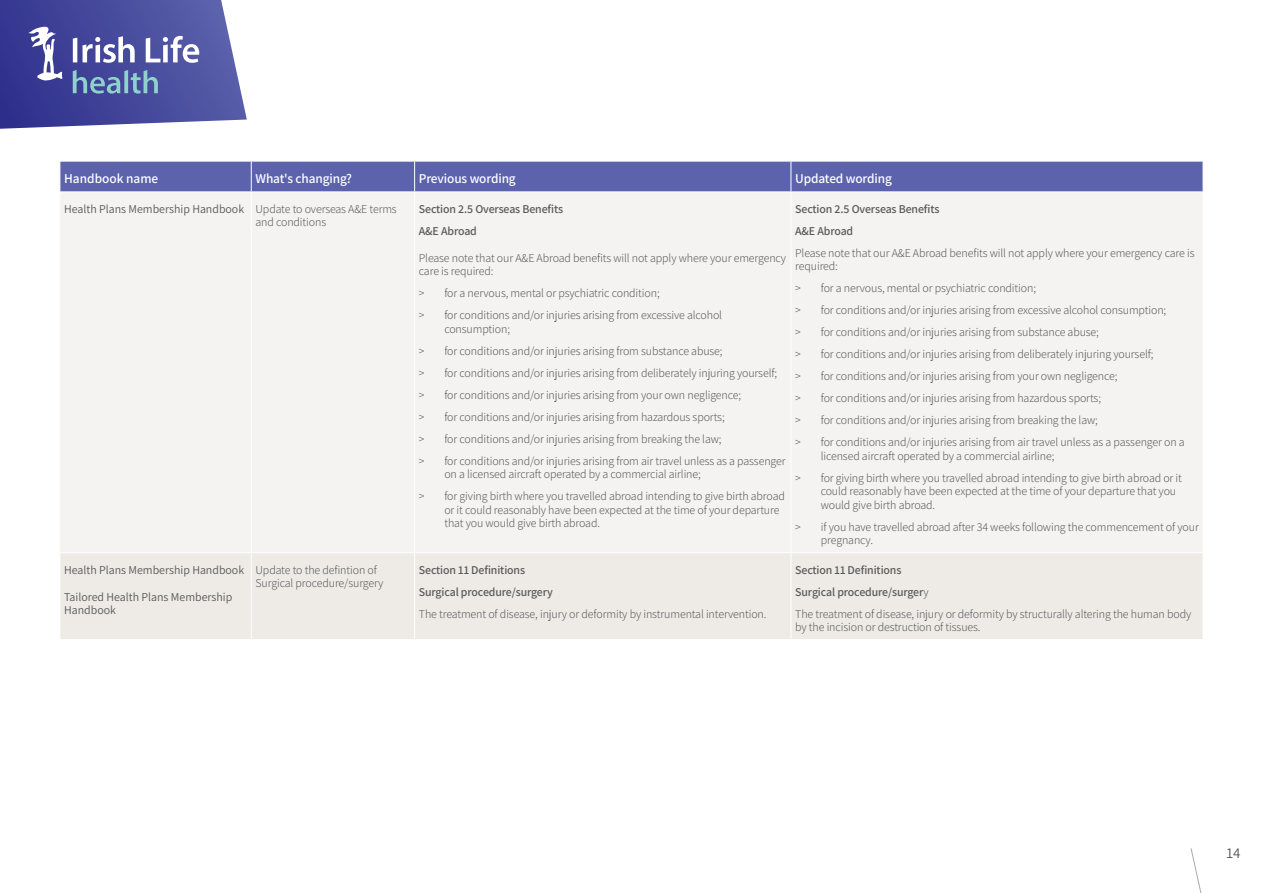
<style>
.page{position:relative;width:1263px;height:893px;background:#fff}
.page>*{position:absolute;margin:0;border:0;box-sizing:border-box;transform-origin:0 0}
.t1{font:15px "Assistant";color:#58595b}
.t2{font:600 13.5px "Assistant";letter-spacing:-.01em;color:#fff}
.t3{font:300 12px/22px "Assistant";letter-spacing:-.01em;color:#58595b}
.t4{font:600 12px/22px "Assistant";letter-spacing:-.01em;color:#58595b}
.t5{font:12px/13.5px "Assistant";color:#58595b}
.s1{font-weight:400}
.s2{font-weight:600}
</style>
<div class="page">
<div style="left:61px;top:162px;width:1142px;height:30px;background:#5c62ac"></div>
<div style="left:61px;top:193px;width:1141px;height:359px;background:#f5f3f1"></div>
<div style="left:61px;top:553px;width:1142px;height:86px;background:#eeebe7"></div>
<hr style="left:251px;top:192px;width:1px;height:360px;background:#fff">
<hr style="left:414px;top:192px;width:1px;height:360px;background:#fff">
<hr style="left:790px;top:192px;width:1px;height:360px;background:#fff">
<hr style="left:251px;top:553px;width:1px;height:86px;background:#fff">
<hr style="left:414px;top:553px;width:1px;height:86px;background:#fff">
<hr style="left:790px;top:553px;width:1px;height:86px;background:#fff">
<hr style="left:251px;top:161px;width:1px;height:31px;background:#fff">
<hr style="left:414px;top:161px;width:1px;height:31px;background:#fff">
<hr style="left:790px;top:161px;width:1px;height:31px;background:#fff">
<svg style="left:0;top:0;width:247px;height:129px;background:#6166aa"></svg>
<svg style="left:1190px;top:848px;width:12px;height:45px"></svg>
<p class="t2" style="left:64px;top:170px;width:96px">Handbook name</p>
<p class="t2" style="left:255px;top:170px;width:98px">What's changing?</p>
<p class="t2" style="left:419px;top:170px;width:98px">Previous wording</p>
<p class="t2" style="left:795px;top:170px;width:98px">Updated wording</p>
<p class="t3" style="left:255px;top:201px;width:143px;line-height:13.5px;text-indent:-191px"><span class="s1">Health Plans Membership Handbook</span> Update to overseas A&amp;E terms and conditions</p>
<p class="t4" style="left:419px;top:197px;width:146px">Section 2.5 Overseas Benefits<br>A&amp;E Abroad</p>
<p class="t3" style="left:419px;top:250px;width:369px;line-height:13.5px">Please note that our A&amp;E Abroad benefits will not apply where your emergency care is required:</p>
<p class="t3" style="left:419px;top:282px;width:305px">&gt; for a nervous, mental or psychiatric condition;<br>&gt; for conditions and/or injuries arising from excessive alcohol</p>
<p class="t3" style="left:419px;top:317px;width:368px;text-indent:26px">consumption;<br>&gt; for conditions and/or injuries arising from substance abuse;<br>&gt; for conditions and/or injuries arising from deliberately injuring yourself; &gt; for conditions and/or injuries arising from your own negligence;<br>&gt; for conditions and/or injuries arising from hazardous sports;<br>&gt; for conditions and/or injuries arising from breaking the law;<br>&gt; for conditions and/or injuries arising from air travel unless as a passenger</p>
<p class="t3" style="left:419px;top:463px;width:367px;text-indent:26px">on a licensed aircraft operated by a commercial airline;<br>&gt; for giving birth where you travelled abroad intending to give birth abroad</p>
<p class="t3" style="left:444px;top:502px;width:337px;line-height:13.5px">or it could reasonably have been expected at the time of your departure that you would give birth abroad.</p>
<p class="t4" style="left:795px;top:197px;width:146px">Section 2.5 Overseas Benefits<br>A&amp;E Abroad</p>
<p class="t3" style="left:795px;top:245px;width:401px;line-height:13.5px">Please note that our A&amp;E Abroad benefits will not apply where your emergency care is required:</p>
<p class="t3" style="left:795px;top:277px;width:391px">&gt; for a nervous, mental or psychiatric condition;<br>&gt; for conditions and/or injuries arising from excessive alcohol consumption;<br>&gt; for conditions and/or injuries arising from substance abuse;<br>&gt; for conditions and/or injuries arising from deliberately injuring yourself;<br>&gt; for conditions and/or injuries arising from your own negligence;<br>&gt; for conditions and/or injuries arising from hazardous sports;<br>&gt; for conditions and/or injuries arising from breaking the law;<br>&gt; for conditions and/or injuries arising from air travel unless as a passenger on a</p>
<p class="t3" style="left:795px;top:444px;width:388px;text-indent:26px">licensed aircraft operated by a commercial airline;<br>&gt; for giving birth where you travelled abroad intending to give birth abroad or it</p>
<p class="t3" style="left:821px;top:484px;width:357px;line-height:13.5px">could reasonably have been expected at the time of your departure that you would give birth abroad.</p>
<p class="t3" style="left:821px;top:519px;width:380px;line-height:13.5px;text-indent:-26px">&gt; if you have travelled abroad after 34 weeks following the commencement of your pregnancy.</p>
<p class="t5" style="left:64px;top:562px;width:181px">Health Plans Membership Handbook</p>
<p class="t5" style="left:64px;top:589px;width:170px">Tailored Health Plans Membership<br>Handbook</p>
<p class="t3" style="left:255px;top:562px;width:129px;line-height:13.5px">Update to the defintion of<br>Surgical procedure/surgery</p>
<p class="t4" style="left:419px;top:558px;width:136px">Section 11 Definitions<br>Surgical procedure/surgery</p>
<p class="t3" style="left:419px;top:602px;width:349px">The treatment of disease, injury or deformity by instrumental intervention.</p>
<p class="t3" style="left:795px;top:558px;width:398px"><span class="s2">Section 11 Definitions<br>Surgical procedure/surger</span>y<br>The treatment of disease, injury or deformity by structurally altering the human body</p>
<p class="t3" style="left:795px;top:615px;width:187px">by the incision or destruction of tissues.</p>
<p class="t1" style="left:1226px;top:843px;width:16px">14</p>
</div>
